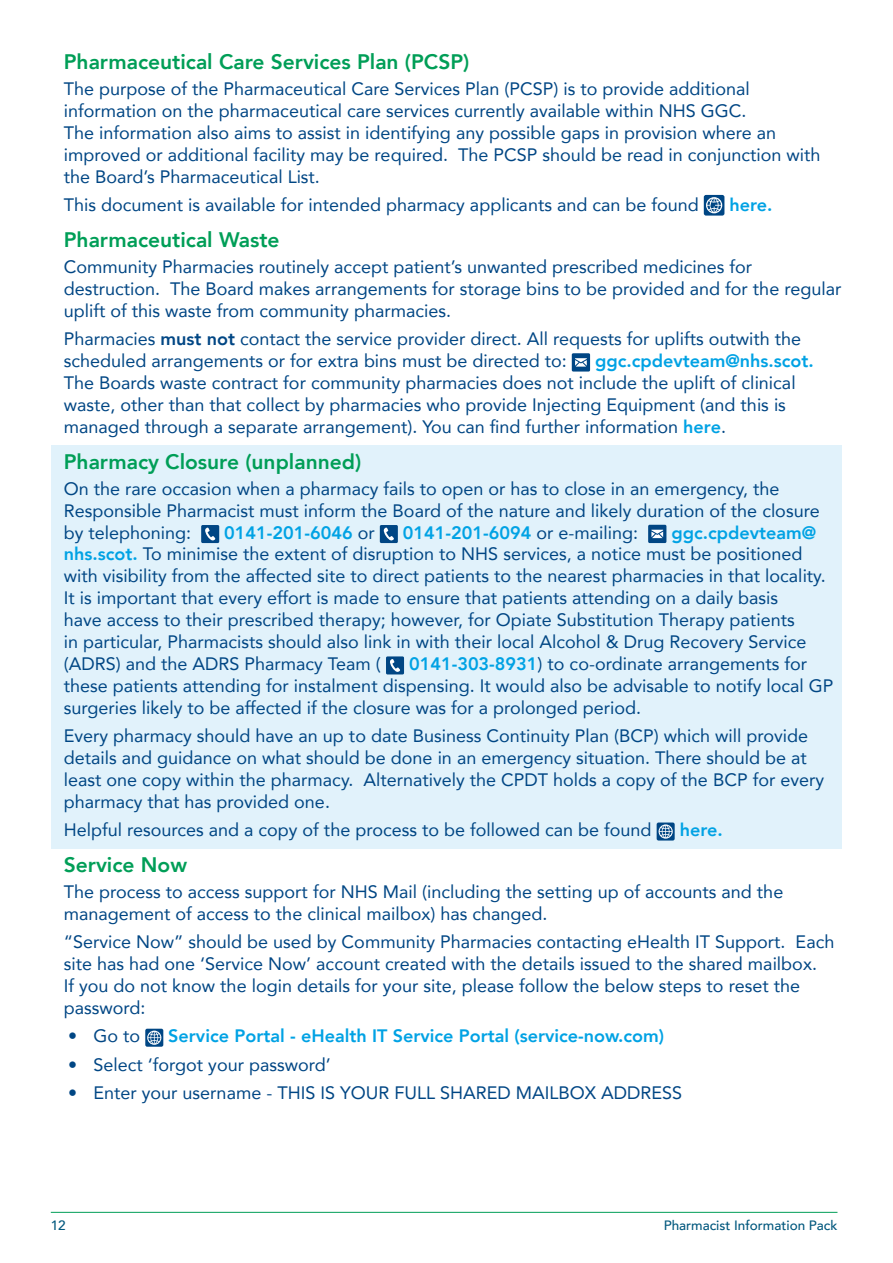
<style>
.page{position:relative;width:893px;height:1263px;background:#fff}
.page>*{position:absolute;margin:0;border:0;box-sizing:border-box;transform-origin:0 0}
.t1{font:800 21px "Avenir";color:#009e57}
.t2{font:18px/21.9px "Avenir";color:#004684}
.t3{font:800 18px "Avenir";color:#00a2e4}
.t4{font:500 13.5px "Avenir";color:#00577d}
.s1{font-weight:800}
.s2{font-weight:800;color:#00a2e4}
.s3{font-weight:400;color:#004684}
</style>
<div class="page">
<hr style="left:51px;top:1212px;width:786px;height:1px;background:#009e57">
<div style="left:51px;top:445px;width:791px;height:403px;background:#e1f2fb"></div>
<svg style="left:704px;top:195px;width:20px;height:21px"></svg>
<svg style="left:572px;top:353px;width:18px;height:19px"></svg>
<svg style="left:201px;top:525px;width:18px;height:18px"></svg>
<svg style="left:380px;top:525px;width:18px;height:18px"></svg>
<svg style="left:648px;top:525px;width:18px;height:18px"></svg>
<svg style="left:386px;top:656px;width:18px;height:18px"></svg>
<svg style="left:657px;top:822px;width:18px;height:18px"></svg>
<svg style="left:145px;top:1029px;width:18px;height:18px"></svg>
<p class="t1" style="left:64px;top:45px;width:407px">Pharmaceutical Care Services Plan (PCSP)</p>
<p class="t2" style="left:64px;top:77px;width:758px">The purpose of the Pharmaceutical Care Services Plan (PCSP) is to provide additional information on the pharmaceutical care services currently available within NHS GGC.<br>The information also aims to assist in identifying any possible gaps in provision where an improved or additional facility may be required. The PCSP should be read in conjunction with the Board’s Pharmaceutical List.</p>
<p class="t2" style="left:64px;top:193px;width:636px">This document is available for intended pharmacy applicants and can be found</p>
<p class="t3" style="left:729px;top:191px;width:45px">here.</p>
<p class="t1" style="left:64px;top:223px;width:217px">Pharmaceutical Waste</p>
<p class="t2" style="left:64px;top:255px;width:779px">Community Pharmacies routinely accept patient’s unwanted prescribed medicines for destruction. The Board makes arrangements for storage bins to be provided and for the regular uplift of this waste from community pharmacies.</p>
<p class="t2" style="left:64px;top:327px;width:739px">Pharmacies <span class="s1">must not</span> contact the service provider direct. All requests for uplifts outwith the scheduled arrangements or for extra bins must be directed to:</p>
<p class="t3" style="left:595px;top:347px;width:220px">ggc.cpdevteam@nhs.scot.</p>
<p class="t2" style="left:64px;top:371px;width:733px">The Boards waste contract for community pharmacies does not include the uplift of clinical waste, other than that collect by pharmacies who provide Injecting Equipment (and this is managed through a separate arrangement). You can find further information <span class="s2">here</span>.</p>
<p class="t1" style="left:64px;top:445px;width:299px">Pharmacy Closure (unplanned)</p>
<p class="t2" style="left:64px;top:477px;width:757px">On the rare occasion when a pharmacy fails to open or has to close in an emergency, the<br>Responsible Pharmacist must inform the Board of the nature and likely duration of the closure by telephoning:</p>
<p class="t2" style="left:64px;top:521px;width:763px;text-indent:608px"><span class="s2">ggc.cpdevteam@ nhs.scot.</span> To minimise the extent of disruption to NHS services, a notice must be positioned with visibility from the affected site to direct patients to the nearest pharmacies in that locality.<br>It is important that every effort is made to ensure that patients attending on a daily basis<br>have access to their prescribed therapy; however, for Opiate Substitution Therapy patients<br>in particular, Pharmacists should also link in with their local Alcohol &amp; Drug Recovery Service (ADRS) and the ADRS Pharmacy Team (</p>
<p class="t3" style="left:224px;top:518px;width:152px">0141-201-6046 <span class="s3">or</span></p>
<p class="t3" style="left:403px;top:518px;width:237px">0141-201-6094 <span class="s3">or e-mailing:</span></p>
<p class="t2" style="left:64px;top:652px;width:771px;text-indent:345px"><span class="s2">0141-303-8931</span>) to co-ordinate arrangements for these patients attending for instalment dispensing. It would also be advisable to notify local GP surgeries likely to be affected if the closure was for a prolonged period.</p>
<p class="t2" style="left:64px;top:724px;width:762px">Every pharmacy should have an up to date Business Continuity Plan (BCP) which will provide details and guidance on what should be done in an emergency situation. There should be at least one copy within the pharmacy. Alternatively the CPDT holds a copy of the BCP for every pharmacy that has provided one.</p>
<p class="t2" style="left:64px;top:818px;width:589px">Helpful resources and a copy of the process to be followed can be found</p>
<p class="t3" style="left:680px;top:816px;width:45px">here.</p>
<p class="t1" style="left:64px;top:848px;width:125px">Service Now</p>
<p class="t2" style="left:64px;top:880px;width:721px">The process to access support for NHS Mail (including the setting up of accounts and the management of access to the clinical mailbox) has changed.</p>
<p class="t2" style="left:64px;top:930px;width:772px">“Service Now” should be used by Community Pharmacies contacting eHealth IT Support. Each site has had one ‘Service Now’ account created with the details issued to the shared mailbox.<br>If you do not know the login details for your site, please follow the below steps to reset the password:</p>
<p class="t2" style="left:68px;top:1024px;width:74px">• Go to</p>
<p class="t3" style="left:168px;top:1022px;width:497px">Service Portal - eHealth IT Service Portal (service-now.com)</p>
<p class="t2" style="left:68px;top:1053px;width:264px">• Select ‘forgot your password’</p>
<p class="t2" style="left:68px;top:1081px;width:616px">• Enter your username - THIS IS YOUR FULL SHARED MAILBOX ADDRESS</p>
<p class="t4" style="left:51px;top:1214px;width:17px">12</p>
<p class="t4" style="left:664px;top:1214px;width:175px">Pharmacist Information Pack</p>
</div>
